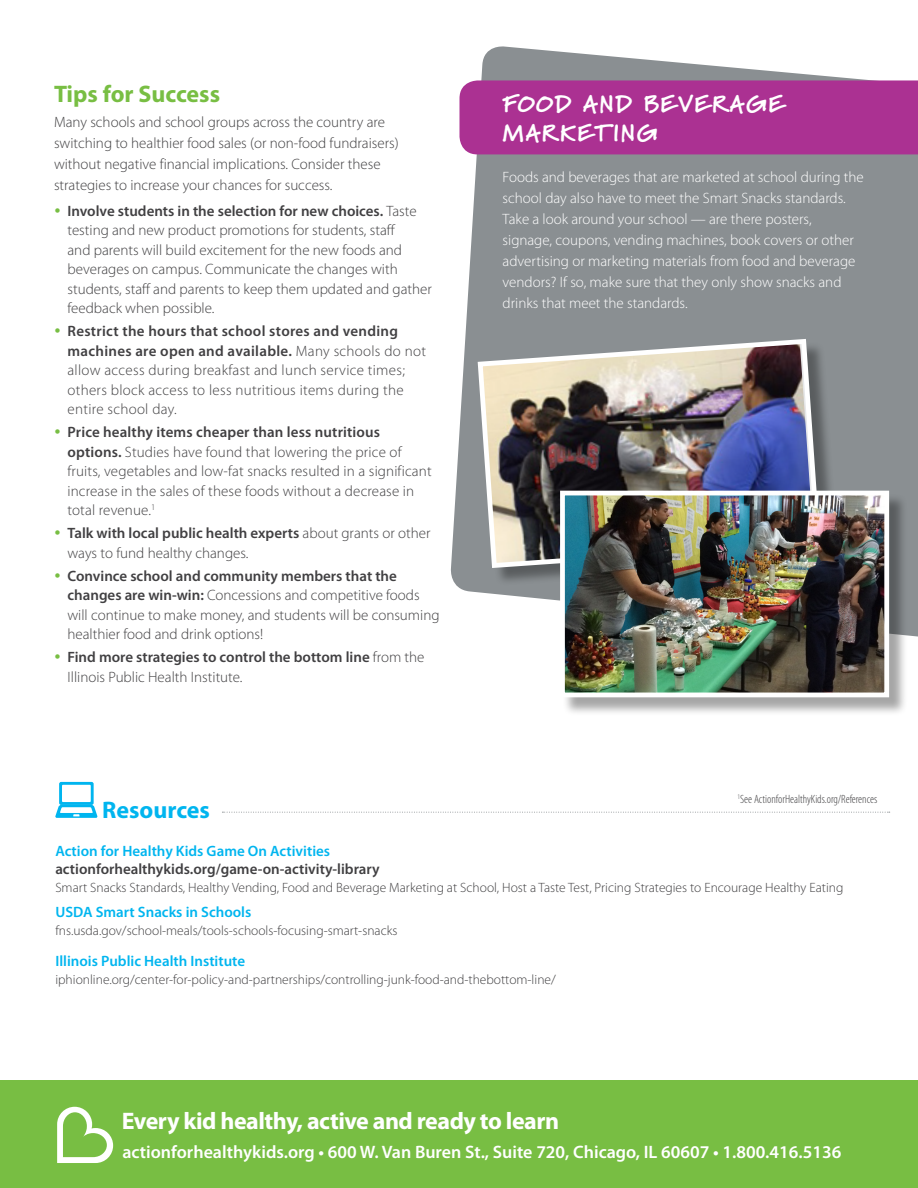
<style>
.page{position:relative;width:918px;height:1188px;background:#fff}
.page>*{position:absolute;margin:0;border:0;box-sizing:border-box;transform-origin:0 0}
.t1{font:700 24px "Myriad Pro";letter-spacing:-.02em;color:#fff}
.Header_Sidebar{font:900 24px/28.8px "Marydale";letter-spacing:.06em;color:#fff}
.Header1{font:700 24px "Myriad Pro";color:#78be43}
.Header1-2{font:700 24px "Myriad Pro";color:#00b5ef}
.t2{font:600 18px "Myriad Pro";color:#fff}
.Body_Copy{font:300 15px/19.5px "Myriad Pro";color:#414042}
.Header1_REV{font:300 15px/21px "Myriad Pro";color:#fff}
.Body_Copy-2{font:300 15px/19.5px "Myriad Pro";letter-spacing:.02em;color:#414042}
.Body_Copy-3{font:600 15px/19.5px "Myriad Pro";color:#414042}
.Body_Copy-4{font:600 15px "Myriad Pro";color:#00b5ef}
.Body_Copy-5{font:300 13.5px "Myriad Pro";color:#414042}
.Reference{font:300 condensed 12px "Myriad Pro";color:#414042}
.s1{color:#78be43}
.s2{font-weight:600}
.s3{font-weight:300}
.s4{color:#00b5ef}
</style>
<div class="page">
<div style="left:0;top:1080px;width:918px;height:108px;background:#78be43"></div>
<svg style="left:57px;top:1107px;width:56px;height:56px"></svg>
<svg style="left:450px;top:46px;width:468px;height:591px;fill:#8a8f92"></svg>
<div style="left:460px;top:80px;width:458px;height:74px;background:#ab3192"></div>
<div style="left:480px;top:342px;width:358px;height:244px;background:#000;opacity:.35"></div>
<img style="left:475px;top:336px;width:348px;height:235px">
<div style="left:562px;top:493px;width:346px;height:223px;background:#000;opacity:.35"></div>
<img style="left:566px;top:497px;width:317px;height:194px">
<div style="left:560px;top:491px;width:329px;height:206px;border:5px solid #fff"></div>
<svg style="left:55px;top:782px;width:43px;height:36px"></svg>
<svg style="left:222px;top:812px;width:668px;height:1px"></svg>
<p class="Header1" style="left:54px;top:78px;width:168px">Tips for Success</p>
<p class="Body_Copy" style="left:54px;top:111px;width:346px;line-height:21px">Many schools and school groups across the country are switching to healthier food sales (or non-food fundraisers) without negative financial implications. Consider these strategies to increase your chances for success.</p>
<p class="Body_Copy" style="left:68px;top:201px;width:366px;text-indent:-14px"><span class="s1">•</span> <span class="s2">Involve students in the selection for new choices.</span> Taste testing and new product promotions for students, staff<br>and parents will build excitement for the new foods and beverages on campus. Communicate the changes with students, staff and parents to keep them updated and gather feedback when possible.</p>
<p class="Body_Copy-2" style="left:68px;top:322px;width:360px;text-indent:-14px"><span class="s1">•</span> <span class="s2">Restrict the hours that school stores and vending machines are open and available.</span> Many schools do not allow access during breakfast and lunch service times; others block access to less nutritious items during the entire school day.</p>
<p class="Body_Copy" style="left:68px;top:423px;width:366px;text-indent:-14px"><span class="s1">•</span> <span class="s2">Price healthy items cheaper than less nutritious options.</span> Studies have found that lowering the price of fruits, vegetables and low-fat snacks resulted in a significant increase in the sales of these foods without a decrease in total revenue.<sup>1</sup></p>
<p class="Body_Copy" style="left:68px;top:524px;width:364px;text-indent:-14px"><span class="s1">•</span> <span class="s2">Talk with local public health experts</span> about grants or other ways to fund healthy changes.</p>
<p class="Body_Copy" style="left:68px;top:566px;width:374px;text-indent:-14px"><span class="s1">•</span> <span class="s2">Convince school and community members that the changes are win-win:</span> Concessions and competitive foods will continue to make money, and students will be consuming healthier food and drink options!</p>
<p class="Body_Copy-3" style="left:68px;top:647px;width:359px;text-indent:-14px"><span class="s1">•</span> Find more strategies to control the bottom line <span class="s3">from the<br>Illinois Public Health Institute.</span></p>
<p class="Header_Sidebar" style="left:503px;top:89px;width:283px">FOOD AND BEVERAGE<br>MARKETING</p>
<p class="Header1_REV" style="left:503px;top:167px;width:363px">Foods and beverages that are marketed at school during the school day also have to meet the Smart Snacks standards.<br>Take a look around your school — are there posters, signage, coupons, vending machines, book covers or other advertising or marketing materials from food and beverage vendors? If so, make sure that they only show snacks and drinks that meet the standards.</p>
<p class="Reference" style="left:738px;top:792px;width:141px"><sup>1</sup>See ActionforHealthyKids.org/References</p>
<p class="Header1-2" style="left:102px;top:794px;width:109px">Resources</p>
<p class="Body_Copy-3" style="left:55px;top:842px;width:326px;line-height:18px"><span class="s4">Action for Healthy Kids Game On Activities </span>actionforhealthykids.org/game-on-activity-library</p>
<p class="Body_Copy-5" style="left:55px;top:880px;width:790px">Smart Snacks Standards, Healthy Vending, Food and Beverage Marketing at School, Host a Taste Test, Pricing Strategies to Encourage Healthy Eating</p>
<p class="Body_Copy-4" style="left:55px;top:902px;width:198px">USDA Smart Snacks in Schools</p>
<p class="Body_Copy-5" style="left:55px;top:923px;width:344px">fns.usda.gov/school-meals/tools-schools-focusing-smart-snacks</p>
<p class="Body_Copy-4" style="left:55px;top:952px;width:191px">Illinois Public Health Institute</p>
<p class="Body_Copy-5" style="left:55px;top:972px;width:502px">iphionline.org/center-for-policy-and-partnerships/controlling-junk-food-and-thebottom-line/</p>
<p class="t1" style="left:122px;top:1105px;width:439px">Every kid healthy, active and ready to learn</p>
<p class="t2" style="left:122px;top:1140px;width:720px">actionforhealthykids.org • 600 W. Van Buren St., Suite 720, Chicago, IL 60607 • 1.800.416.5136</p>
</div>
